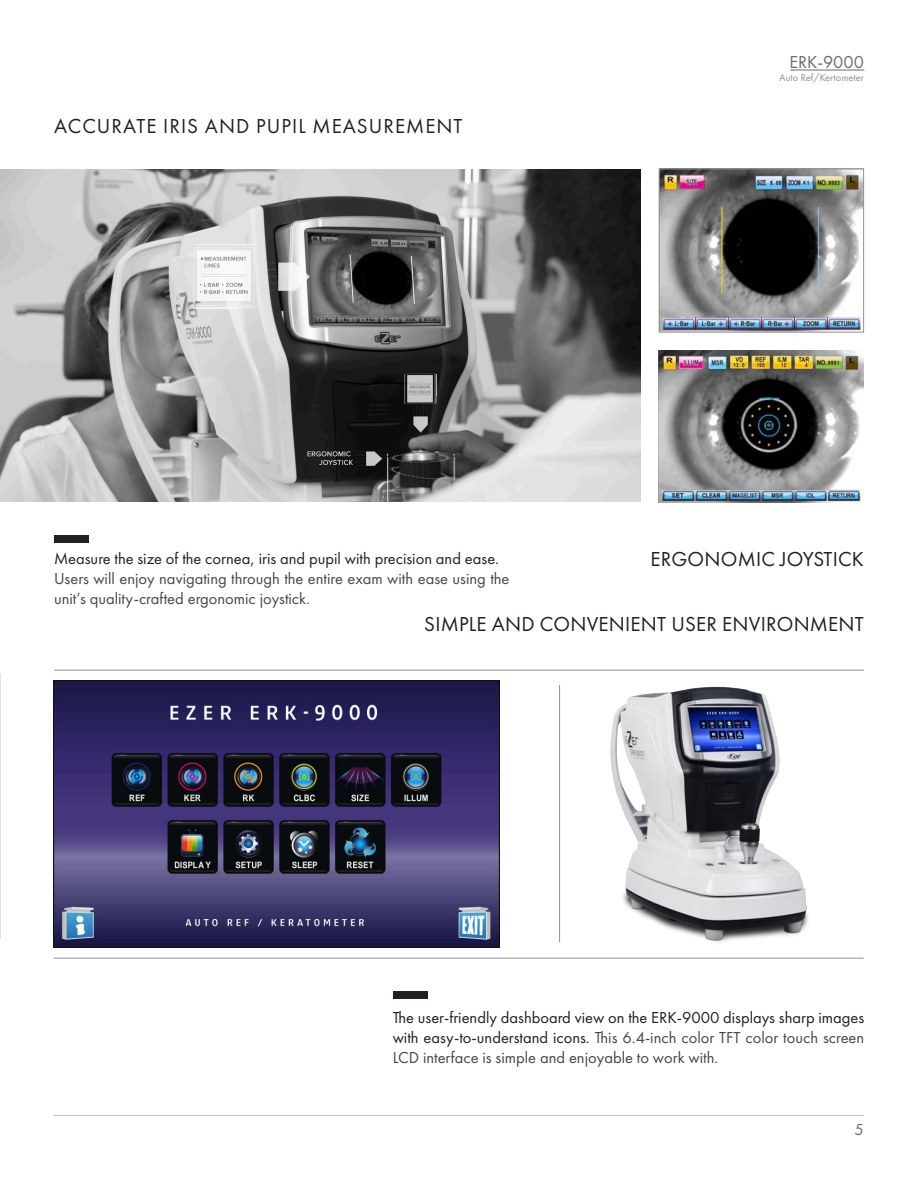
<style>
.page{position:relative;width:918px;height:1188px;background:#fff}
.page>*{position:absolute;margin:0;border:0;box-sizing:border-box;transform-origin:0 0}
.t1{font:21px "Futura PT";letter-spacing:.01em;color:#231f20}
.t2{font:21px "Futura PT";letter-spacing:.05em;color:#231f20}
.t3{font:18px "Futura PT";color:#6b6b6e}
.t4{font:16.5px/19.8px "Futura PT";color:#231f20;text-align:justify}
.t5{font:16.5px/19.8px "Futura PT";color:#464748}
.t6{font:16.5px "Futura PT";color:#6b6b6e}
.t7{font:10.5px "Futura PT";color:#8f9194}
.s1{color:#464748}
</style>
<div class="page">
<hr style="left:790px;top:70px;width:74px;height:1px;background:#6b6b6e">
<hr style="left:54px;top:1115px;width:810px;height:1px;background:#8f9194">
<img style="left:0;top:674px;width:1px;height:264px">
<div style="left:54px;top:535px;width:34px;height:8px;background:#231f20"></div>
<div style="left:394px;top:991px;width:34px;height:7px;background:#231f20"></div>
<img style="left:661px;top:171px;width:201px;height:160px">
<div style="left:659px;top:169px;width:205px;height:164px;border:1px solid #8f9194"></div>
<img style="left:659px;top:351px;width:205px;height:151px">
<img style="left:0;top:169px;width:640px;height:333px">
<img style="left:54px;top:681px;width:445px;height:266px">
<img style="left:590px;top:669px;width:231px;height:274px">
<hr style="left:54px;top:670px;width:810px;height:1px;background:#8f9194">
<hr style="left:54px;top:958px;width:810px;height:1px;background:#8f9194">
<hr style="left:559px;top:685px;width:1px;height:257px;background:#8f9194">
<p class="t2" style="left:54px;top:113px;width:410px">ACCURATE IRIS AND PUPIL MEASUREMENT</p>
<p class="t3" style="left:789px;top:51px;width:76px">ERK-9000</p>
<p class="t7" style="left:779px;top:71px;width:86px">Auto Ref/Kertometer</p>
<p class="t4" style="left:54px;top:549px;width:447px">Measure the size of the cornea, iris and pupil with precision and ease.</p>
<p class="t5" style="left:54px;top:569px;width:457px">Users will enjoy navigating through the entire exam with ease using the unit’s quality-crafted ergonomic joystick.</p>
<p class="t1" style="left:650px;top:546px;width:215px">ERGONOMIC JOYSTICK</p>
<p class="t1" style="left:424px;top:612px;width:441px">SIMPLE AND CONVENIENT USER ENVIRONMENT</p>
<p class="t4" style="left:393px;top:1008px;width:473px">The user-friendly dashboard view on the ERK-9000 displays sharp images with easy-to-understand icons. <span class="s1">This 6.4-inch color TFT color touch screen LCD interface is simple and enjoyable to work with.</span></p>
<p class="t6" style="left:855px;top:1119px;width:11px">5</p>
</div>
